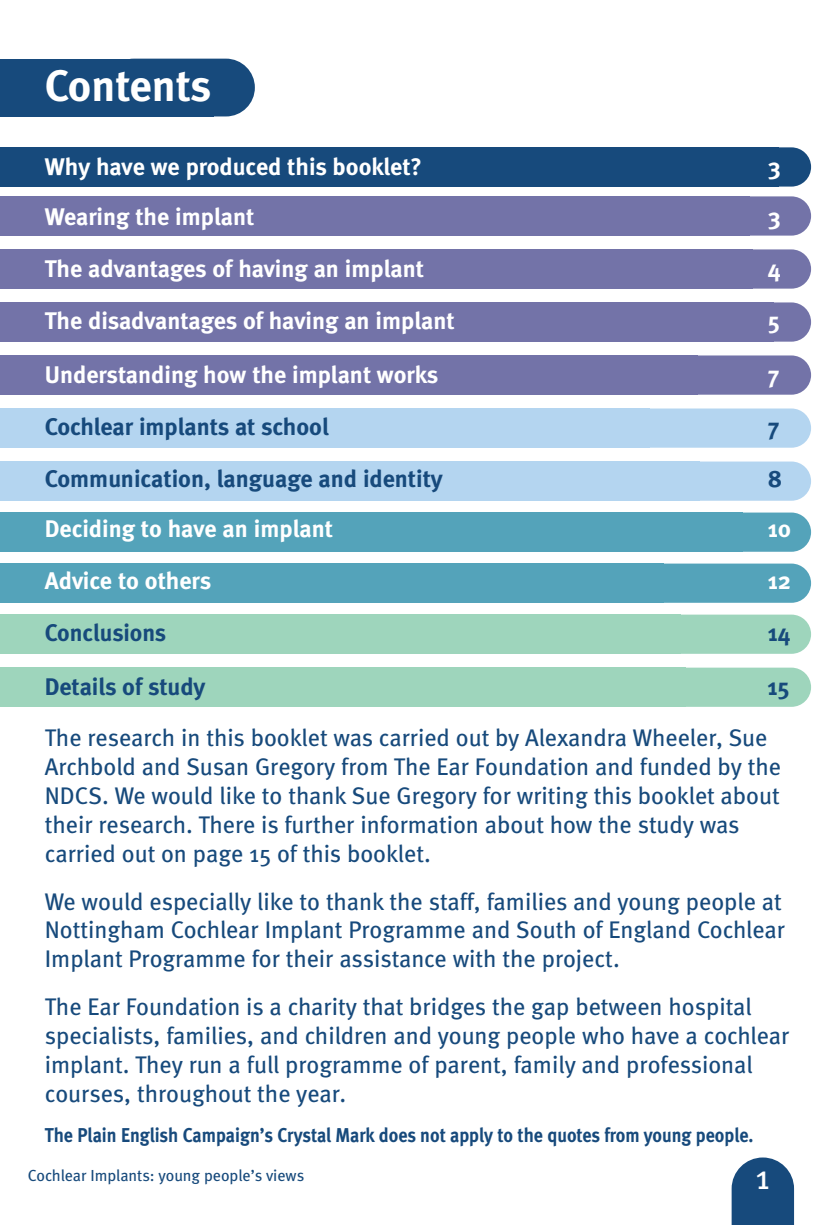
<style>
.page{position:relative;width:840px;height:1225px;background:#fff}
.page>*{position:absolute;margin:0;border:0;box-sizing:border-box;transform-origin:0 0}
.t1{font:700 44px "Meta";color:#fff}
.t2{font:34px "Meta";color:#fff}
.t3{font:24px/28.8px "Meta";color:#174a7c}
.t4{font:700 24px "Meta";color:#fff}
.t5{font:700 24px "Meta";color:#174a7c}
.t6{font:700 20px "Meta";color:#174a7c;scale:.9 1}
.t7{font:16px "Meta";color:#174a7c}
</style>
<div class="page">
<svg style="left:731px;top:1157px;width:62px;height:68px;background:#305e8a"></svg>
<div style="left:0;top:147px;width:778px;height:40px;background:#174a7c"></div>
<div style="left:28px;top:147px;width:782px;height:40px;background:#174a7c;border-radius:20px"></div>
<div style="left:0;top:196px;width:749px;height:40px;background:#7373a8"></div>
<div style="left:28px;top:196px;width:782px;height:40px;background:#7373a8;border-radius:20px"></div>
<div style="left:0;top:249px;width:752px;height:40px;background:#7373a8"></div>
<div style="left:28px;top:249px;width:782px;height:40px;background:#7373a8;border-radius:20px"></div>
<div style="left:0;top:302px;width:772px;height:40px;background:#7373a8"></div>
<div style="left:28px;top:302px;width:782px;height:40px;background:#7373a8;border-radius:20px"></div>
<div style="left:28px;top:355px;width:782px;height:40px;background:#7373a8;border-radius:20px"></div>
<div style="left:0;top:355px;width:697px;height:40px;background:#7373a8"></div>
<div style="left:28px;top:408px;width:782px;height:40px;background:#b4d5f0;border-radius:20px"></div>
<div style="left:0;top:408px;width:649px;height:40px;background:#b4d5f0"></div>
<div style="left:28px;top:461px;width:782px;height:40px;background:#b4d5f0;border-radius:20px"></div>
<div style="left:0;top:461px;width:699px;height:40px;background:#b4d5f0"></div>
<div style="left:28px;top:512px;width:782px;height:40px;background:#54a3ba;border-radius:20px"></div>
<div style="left:0;top:512px;width:742px;height:40px;background:#54a3ba"></div>
<div style="left:28px;top:563px;width:782px;height:40px;background:#54a3ba;border-radius:20px"></div>
<div style="left:0;top:563px;width:663px;height:40px;background:#54a3ba"></div>
<div style="left:28px;top:614px;width:782px;height:40px;background:#9ed5bc;border-radius:20px"></div>
<div style="left:0;top:614px;width:680px;height:40px;background:#9ed5bc"></div>
<div style="left:28px;top:667px;width:782px;height:40px;background:#9ed5bc;border-radius:20px"></div>
<div style="left:0;top:667px;width:685px;height:40px;background:#9ed5bc"></div>
<div style="left:0;top:59px;width:214px;height:57px;background:#174a7c"></div>
<div style="left:105px;top:59px;width:150px;height:57px;background:#174a7c;border-radius:29px"></div>
<h1 class="t1" style="left:45px;top:70px;width:168px">Contents</h1>
<p class="t4" style="left:45px;top:158px;width:378px">Why have we produced this booklet?</p>
<p class="t4" style="left:767px;top:158px;width:14px">3</p>
<p class="t4" style="left:45px;top:208px;width:211px">Wearing the implant</p>
<p class="t4" style="left:767px;top:208px;width:14px">3</p>
<p class="t4" style="left:45px;top:260px;width:380px">The advantages of having an implant</p>
<p class="t4" style="left:767px;top:260px;width:14px">4</p>
<p class="t4" style="left:45px;top:312px;width:411px">The disadvantages of having an implant</p>
<p class="t4" style="left:767px;top:312px;width:14px">5</p>
<p class="t4" style="left:45px;top:366px;width:395px">Understanding how the implant works</p>
<p class="t4" style="left:767px;top:366px;width:13px">7</p>
<p class="t5" style="left:45px;top:418px;width:285px">Cochlear implants at school</p>
<p class="t5" style="left:767px;top:418px;width:13px">7</p>
<p class="t5" style="left:45px;top:470px;width:399px">Communication, language and identity</p>
<p class="t5" style="left:767px;top:470px;width:16px">8</p>
<p class="t4" style="left:45px;top:520px;width:289px">Deciding to have an implant</p>
<p class="t4" style="left:767px;top:520px;width:25px">10</p>
<p class="t4" style="left:45px;top:572px;width:168px">Advice to others</p>
<p class="t4" style="left:767px;top:572px;width:25px">12</p>
<p class="t5" style="left:45px;top:624px;width:123px">Conclusions</p>
<p class="t5" style="left:767px;top:624px;width:24px">14</p>
<p class="t5" style="left:45px;top:678px;width:162px">Details of study</p>
<p class="t5" style="left:767px;top:678px;width:24px">15</p>
<p class="t3" style="left:45px;top:725px;width:737px">The research in this booklet was carried out by Alexandra Wheeler, Sue Archbold and Susan Gregory from The Ear Foundation and funded by the NDCS. We would like to thank Sue Gregory for writing this booklet about their research. There is further information about how the study was carried out on page 15 of this booklet.</p>
<p class="t3" style="left:45px;top:888px;width:741px">We would especially like to thank the staff, families and young people at<br>Nottingham Cochlear Implant Programme and South of England Cochlear<br>Implant Programme for their assistance with the project.</p>
<p class="t3" style="left:45px;top:994px;width:745px">The Ear Foundation is a charity that bridges the gap between hospital specialists, families, and children and young people who have a cochlear implant. They run a full programme of parent, family and professional courses, throughout the year.</p>
<p class="t6" style="left:45px;top:1127px;width:788px">The Plain English Campaign’s Crystal Mark does not apply to the quotes from young people.</p>
<p class="t7" style="left:28px;top:1169px;width:278px">Cochlear Implants: young people’s views</p>
<h2 class="t2" style="left:755px;top:1164px;width:16px">1</h2>
</div>
